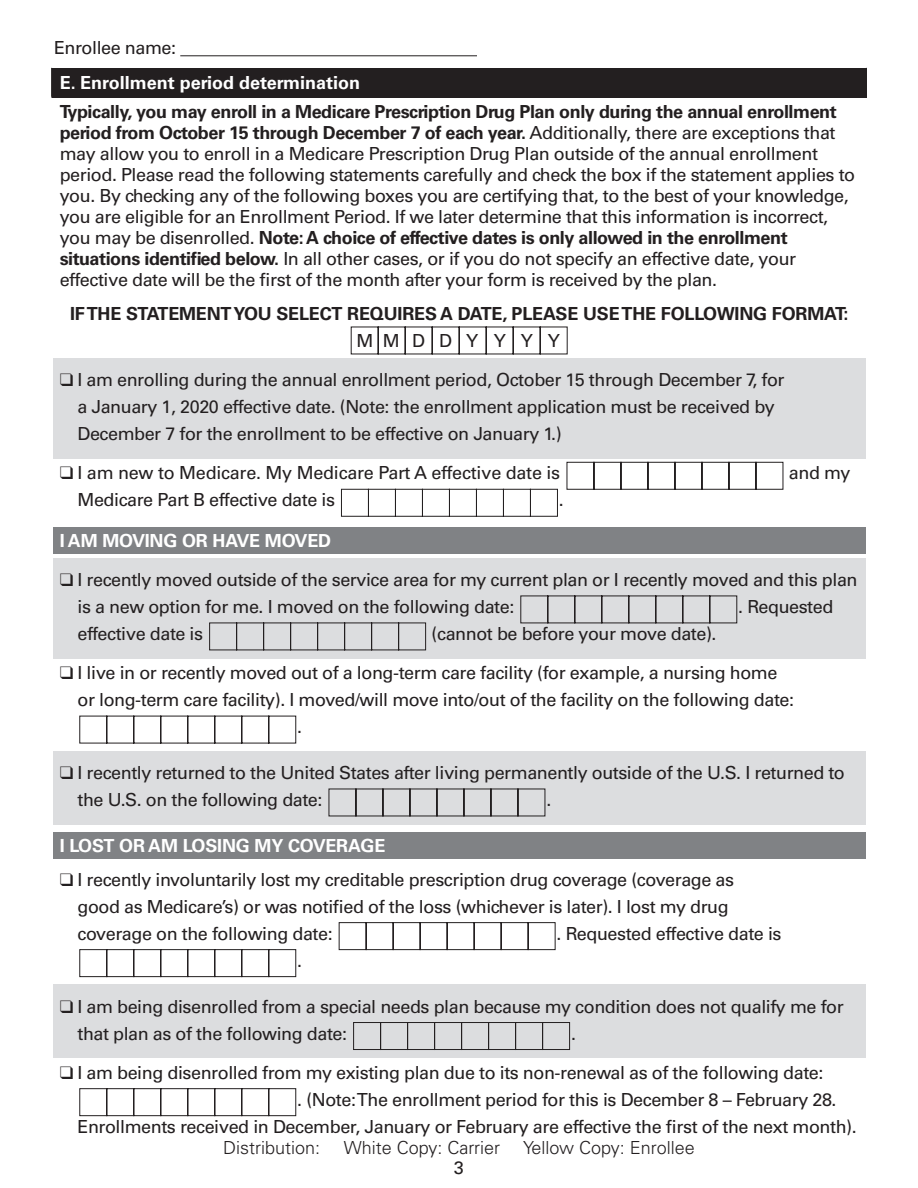
<style>
.page{position:relative;width:918px;height:1188px;background:#fff}
.page>*{position:absolute;margin:0;border:0;box-sizing:border-box;transform-origin:0 0}
.Text{font:18px/21px "Univers LT Std";letter-spacing:-.025em;color:#231f20}
.Checkbox_Text{font:18px/27px "Univers LT Std";letter-spacing:-.025em;color:#231f20}
.Shaded_Text{font:18px/27px "Univers LT Std";letter-spacing:-.025em;color:#231f20}
.Sub_B4_Shade{font:700 18px "Univers LT Std";letter-spacing:-.01em;color:#231f20}
.t1{font:300 18px "Univers LT Std";color:#231f20}
.Sub_reversed{font:700 18px "Univers LT Std";letter-spacing:-.01em;color:#fff}
.Reverse_Subhead{font:700 18px "Univers LT Std";color:#fff}
.s1{font-weight:700}
</style>
<div class="page">
<div style="left:52px;top:68px;width:814px;height:29px;background:#231f20"></div>
<svg style="left:51px;top:68px;width:1px;height:29px"></svg>
<svg style="left:866px;top:68px;width:1px;height:29px"></svg>
<hr style="left:51px;top:97px;width:220px;height:1px;background:#231f20">
<hr style="left:271px;top:97px;width:183px;height:1px;background:#231f20">
<svg style="left:454px;top:97px;width:13px;height:1px"></svg>
<hr style="left:467px;top:97px;width:34px;height:1px;background:#231f20">
<hr style="left:501px;top:97px;width:131px;height:1px;background:#231f20">
<hr style="left:632px;top:97px;width:235px;height:1px;background:#231f20">
<div style="left:53px;top:358px;width:812px;height:101px;background:#dcdddf"></div>
<div style="left:53px;top:527px;width:812px;height:27px;background:#808285"></div>
<div style="left:53px;top:558px;width:812px;height:100px;background:#dcdddf"></div>
<div style="left:53px;top:751px;width:812px;height:74px;background:#dcdddf"></div>
<div style="left:53px;top:832px;width:812px;height:27px;background:#808285"></div>
<div style="left:53px;top:984px;width:812px;height:74px;background:#dcdddf"></div>
<svg style="left:350px;top:326px;width:218px;height:29px"></svg>
<svg style="left:566px;top:462px;width:218px;height:28px"></svg>
<svg style="left:341px;top:489px;width:217px;height:28px"></svg>
<svg style="left:520px;top:595px;width:218px;height:29px"></svg>
<svg style="left:209px;top:622px;width:217px;height:29px"></svg>
<svg style="left:79px;top:715px;width:218px;height:29px"></svg>
<svg style="left:328px;top:788px;width:218px;height:29px"></svg>
<svg style="left:338px;top:922px;width:218px;height:28px"></svg>
<svg style="left:79px;top:949px;width:218px;height:28px"></svg>
<svg style="left:353px;top:1022px;width:217px;height:28px"></svg>
<svg style="left:79px;top:1088px;width:218px;height:28px"></svg>
<hr style="left:180px;top:55px;width:297px;height:1px;background:#231f20">
<p class="Text" style="left:54px;top:37px;width:124px">Enrollee name:</p>
<p class="Reverse_Subhead" style="left:60px;top:72px;width:302px">E. Enrollment period determination</p>
<p class="Text" style="left:60px;top:102px;width:797px"><span class="s1">Typically, you may enroll in a Medicare Prescription Drug Plan only during the annual enrollment period from October 15 through December 7 of each year.</span> Additionally, there are exceptions that may allow you to enroll in a Medicare Prescription Drug Plan outside of the annual enrollment period. Please read the following statements carefully and check the box if the statement applies to you. By checking any of the following boxes you are certifying that, to the best of your knowledge, you are eligible for an Enrollment Period. If we later determine that this information is incorrect, you may be disenrolled. <span class="s1">Note: A choice of effective dates is only allowed in the enrollment situations identified below.</span> In all other cases, or if you do not specify an effective date, your effective date will be the first of the month after your form is received by the plan.</p>
<p class="Sub_B4_Shade" style="left:70px;top:303px;width:780px">IF THE STATEMENT YOU SELECT REQUIRES A DATE, PLEASE USE THE FOLLOWING FORMAT:</p>
<p class="Checkbox_Text" style="left:356px;top:327px;width:205px">M M D D Y Y Y Y</p>
<p class="Shaded_Text" style="left:77px;top:366px;width:709px;text-indent:-18px">❑ I am enrolling during the annual enrollment period, October 15 through December 7, for a January 1, 2020 effective date. (Note: the enrollment application must be received by<br>December 7 for the enrollment to be effective on January 1.)</p>
<p class="Checkbox_Text" style="left:60px;top:460px;width:502px">❑ I am new to Medicare. My Medicare Part A effective date is</p>
<p class="Checkbox_Text" style="left:789px;top:460px;width:63px">and my</p>
<p class="Checkbox_Text" style="left:77px;top:487px;width:259px">Medicare Part B effective date is</p>
<p class="Sub_reversed" style="left:60px;top:530px;width:273px">I AM MOVING OR HAVE MOVED</p>
<p class="Shaded_Text" style="left:77px;top:566px;width:782px;text-indent:-18px">❑ I recently moved outside of the service area for my current plan or I recently moved and this plan is a new option for me. I moved on the following date:</p>
<p class="Text" style="left:526px;top:623px;width:205px">M M D D Y Y Y Y</p>
<p class="Shaded_Text" style="left:738px;top:593px;width:97px">. Requested</p>
<p class="Shaded_Text" style="left:77px;top:620px;width:127px">effective date is</p>
<p class="Shaded_Text" style="left:432px;top:620px;width:286px">(cannot be before your move date).</p>
<p class="Checkbox_Text" style="left:60px;top:659px;width:719px">❑ I live in or recently moved out of a long-term care facility (for example, a nursing home</p>
<p class="Checkbox_Text" style="left:77px;top:686px;width:718px">or long-term care facility). I moved/will move into/out of the facility on the following date:</p>
<p class="Checkbox_Text" style="left:297px;top:713px;width:7px">.</p>
<p class="Shaded_Text" style="left:77px;top:759px;width:769px;text-indent:-18px">❑ I recently returned to the United States after living permanently outside of the U.S. I returned to the U.S. on the following date:</p>
<p class="Shaded_Text" style="left:546px;top:786px;width:7px">.</p>
<p class="Sub_reversed" style="left:60px;top:835px;width:327px">I LOST OR AM LOSING MY COVERAGE</p>
<p class="Checkbox_Text" style="left:77px;top:866px;width:658px;text-indent:-18px">❑ I recently involuntarily lost my creditable prescription drug coverage (coverage as good as Medicare’s) or was notified of the loss (whichever is later). I lost my drug coverage on the following date:</p>
<p class="Checkbox_Text" style="left:557px;top:920px;width:227px">. Requested effective date is</p>
<p class="Checkbox_Text" style="left:297px;top:947px;width:7px">.</p>
<p class="Shaded_Text" style="left:77px;top:993px;width:768px;text-indent:-18px">❑ I am being disenrolled from a special needs plan because my condition does not qualify me for that plan as of the following date:</p>
<p class="Shaded_Text" style="left:571px;top:1020px;width:7px">.</p>
<p class="Checkbox_Text" style="left:60px;top:1059px;width:765px">❑ I am being disenrolled from my existing plan due to its non-renewal as of the following date:</p>
<p class="Text" style="left:85px;top:1116px;width:205px">M M D D Y Y Y Y</p>
<p class="Checkbox_Text" style="left:77px;top:1086px;width:781px;text-indent:220px">. (Note: The enrollment period for this is December 8 – February 28.<br>Enrollments received in December, January or February are effective the first of the next month).</p>
<p class="t1" style="left:223px;top:1137px;width:99px">Distribution:</p>
<p class="t1" style="left:344px;top:1137px;width:158px">White Copy: Carrier</p>
<p class="t1" style="left:523px;top:1137px;width:173px">Yellow Copy: Enrollee</p>
<p class="Text" style="left:454px;top:1157px;width:12px">3</p>
</div>
